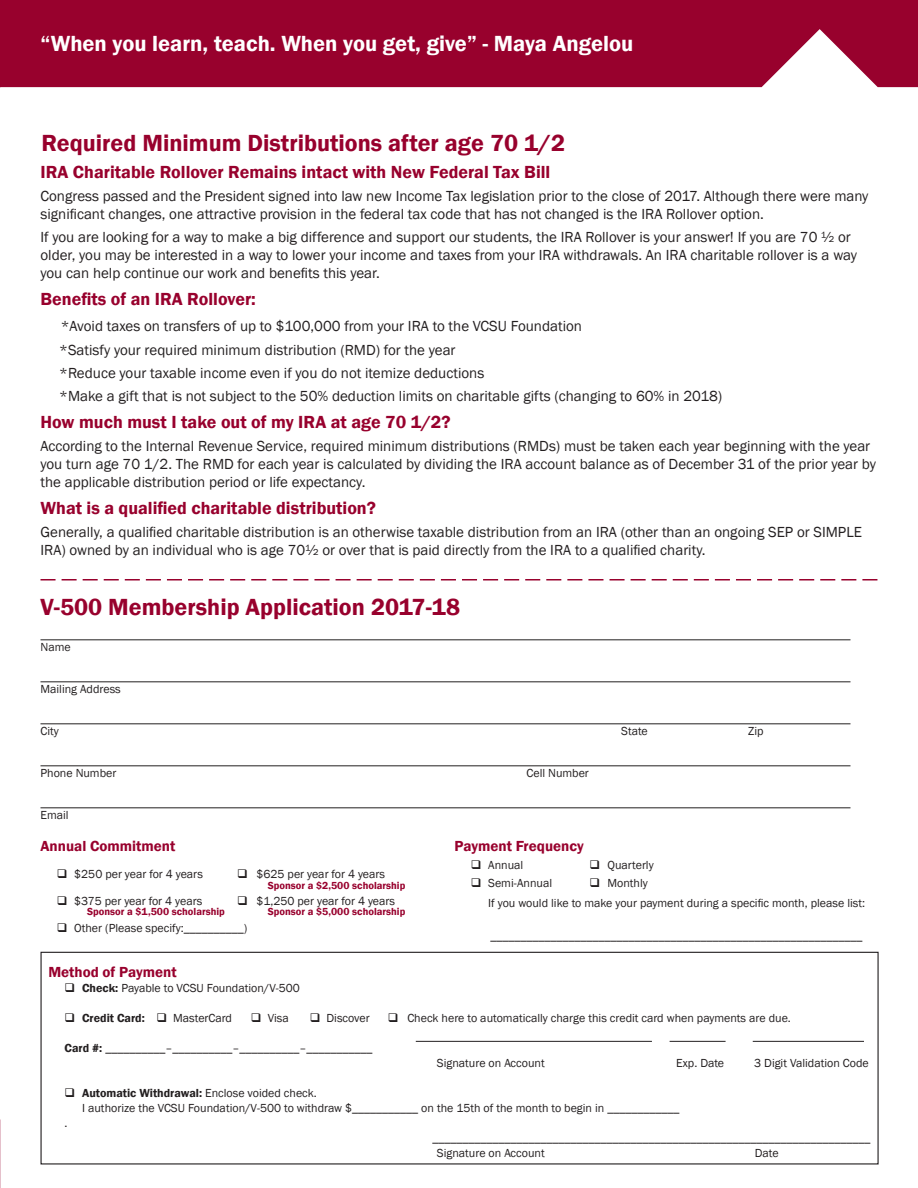
<style>
.page{position:relative;width:918px;height:1188px;background:#fff}
.page>*{position:absolute;margin:0;border:0;box-sizing:border-box;transform-origin:0 0}
.list_title{font:600 24px "Franklin Gothic";color:#98012d}
.headline{font:600 24px "Franklin Gothic";color:#98012d}
.t1{font:600 22.5px "Franklin Gothic";color:#fff}
.list_title-2{font:600 18px "Franklin Gothic";color:#98012d}
.list_title-3{font:15px/18px "Franklin Gothic";color:#231f20}
.t2{font:600 15px "Franklin Gothic";color:#98012d}
.t3{font:12px "Franklin Gothic";color:#231f20}
.t4{font:600 12px "Franklin Gothic";color:#231f20}
.list_title-4{font:600 10.5px "Franklin Gothic";color:#98012d}
.s1{font-weight:600}
.s2{font-weight:400}
</style>
<div class="page">
<div style="left:0;top:0;width:918px;height:87px;background:#98012d"></div>
<div style="left:40px;top:952px;width:839px;height:213px;border:1px solid #231f20"></div>
<hr style="left:40px;top:639px;width:810px;height:1px;background:#231f20">
<hr style="left:40px;top:681px;width:810px;height:1px;background:#231f20">
<hr style="left:40px;top:723px;width:810px;height:1px;background:#231f20">
<hr style="left:40px;top:765px;width:810px;height:1px;background:#231f20">
<hr style="left:40px;top:807px;width:810px;height:1px;background:#231f20">
<svg style="left:40px;top:579px;width:838px;height:1px"></svg>
<hr style="left:670px;top:1041px;width:56px;height:1px;background:#231f20">
<hr style="left:416px;top:1041px;width:236px;height:1px;background:#231f20">
<hr style="left:753px;top:1041px;width:111px;height:1px;background:#231f20">
<p class="t1" style="left:40px;top:30px;width:594px">“When you learn, teach. When you get, give” - Maya Angelou</p>
<p class="list_title" style="left:42px;top:128px;width:525px">Required Minimum Distributions after age 70 1/2</p>
<p class="list_title-2" style="left:40px;top:161px;width:511px">IRA Charitable Rollover Remains intact with New Federal Tax Bill</p>
<p class="list_title-3" style="left:40px;top:187px;width:830px">Congress passed and the President signed into law new Income Tax legislation prior to the close of 2017. Although there were many significant changes, one attractive provision in the federal tax code that has not changed is the IRA Rollover option.</p>
<p class="list_title-3" style="left:40px;top:229px;width:818px">If you are looking for a way to make a big difference and support our students, the IRA Rollover is your answer! If you are 70 ½ or older, you may be interested in a way to lower your income and taxes from your IRA withdrawals. An IRA charitable rollover is a way you can help continue our work and benefits this year.</p>
<p class="list_title-2" style="left:40px;top:288px;width:217px">Benefits of an IRA Rollover:</p>
<p class="list_title-3" style="left:61px;top:318px;width:523px">*Avoid taxes on transfers of up to $100,000 from your IRA to the VCSU Foundation</p>
<p class="list_title-3" style="left:59px;top:341px;width:398px">*Satisfy your required minimum distribution (RMD) for the year</p>
<p class="list_title-3" style="left:59px;top:364px;width:427px">*Reduce your taxable income even if you do not itemize deductions</p>
<p class="list_title-3" style="left:59px;top:388px;width:665px">*Make a gift that is not subject to the 50% deduction limits on charitable gifts (changing to 60% in 2018)</p>
<p class="list_title-2" style="left:40px;top:411px;width:412px">How much must I take out of my IRA at age 70 1/2?</p>
<p class="list_title-3" style="left:40px;top:438px;width:837px">According to the Internal Revenue Service, required minimum distributions (RMDs) must be taken each year beginning with the year you turn age 70 1/2. The RMD for each year is calculated by dividing the IRA account balance as of December 31 of the prior year by the applicable distribution period or life expectancy.</p>
<p class="list_title-2" style="left:40px;top:497px;width:337px">What is a qualified charitable distribution?</p>
<p class="list_title-3" style="left:40px;top:523px;width:823px">Generally, a qualified charitable distribution is an otherwise taxable distribution from an IRA (other than an ongoing SEP or SIMPLE<br>IRA) owned by an individual who is age 70½ or over that is paid directly from the IRA to a qualified charity.</p>
<p class="headline" style="left:40px;top:592px;width:421px">V-500 Membership Application 2017-18</p>
<p class="t3" style="left:40px;top:640px;width:32px">Name</p>
<p class="t3" style="left:40px;top:682px;width:82px">Mailing Address</p>
<p class="t3" style="left:40px;top:724px;width:20px">City</p>
<p class="t3" style="left:621px;top:724px;width:28px">State</p>
<p class="t3" style="left:748px;top:724px;width:17px">Zip</p>
<p class="t3" style="left:40px;top:766px;width:77px">Phone Number</p>
<p class="t3" style="left:526px;top:766px;width:64px">Cell Number</p>
<p class="t3" style="left:40px;top:808px;width:30px">Email</p>
<p class="t2" style="left:454px;top:837px;width:131px">Payment Frequency</p>
<p class="t3" style="left:471px;top:858px;width:54px">❑ Annual</p>
<p class="t3" style="left:590px;top:858px;width:66px">❑ Quarterly</p>
<p class="t3" style="left:471px;top:876px;width:83px">❑ Semi-Annual</p>
<p class="t3" style="left:590px;top:876px;width:60px">❑ Monthly</p>
<p class="t3" style="left:488px;top:896px;width:378px">If you would like to make your payment during a specific month, please list:</p>
<p class="t3" style="left:471px;top:929px;width:393px">- ______________________________________________________________</p>
<p class="t2" style="left:40px;top:837px;width:136px">Annual Commitment</p>
<p class="t3" style="left:57px;top:867px;width:148px">❑ $250 per year for 4 years</p>
<p class="t3" style="left:237px;top:867px;width:150px">❑ $625 per year for 4 years</p>
<p class="t3" style="left:57px;top:894px;width:147px">❑ $375 per year for 4 years</p>
<p class="t3" style="left:237px;top:894px;width:160px">❑ $1,250 per year for 4 years</p>
<p class="t3" style="left:57px;top:921px;width:192px">❑ Other (Please specify:__________)</p>
<p class="list_title-4" style="left:268px;top:879px;width:139px">Sponsor a $2,500 scholarship</p>
<p class="list_title-4" style="left:268px;top:905px;width:139px">Sponsor a $5,000 scholarship</p>
<p class="list_title-4" style="left:87px;top:905px;width:139px">Sponsor a $1,500 scholarship</p>
<p class="t2" style="left:48px;top:963px;width:130px">Method of Payment</p>
<p class="t3" style="left:65px;top:980px;width:237px">❑ <span class="s1">Check:</span> Payable to VCSU Foundation/V-500</p>
<p class="t4" style="left:65px;top:1010px;width:169px">❑ Credit Card: ❑ <span class="s2">MasterCard</span></p>
<p class="t3" style="left:251px;top:1010px;width:39px">❑ Visa</p>
<p class="t3" style="left:310px;top:1010px;width:61px">❑ Discover</p>
<p class="t3" style="left:388px;top:1010px;width:405px">❑ Check here to automatically charge this credit card when payments are due.</p>
<p class="t3" style="left:65px;top:1040px;width:309px"><span class="s1">Card #:</span> __________–__________–__________–___________</p>
<p class="t3" style="left:437px;top:1055px;width:109px">Signature on Account</p>
<p class="t3" style="left:676px;top:1055px;width:49px">Exp. Date</p>
<p class="t3" style="left:754px;top:1055px;width:116px">3 Digit Validation Code</p>
<p class="t4" style="left:65px;top:1085px;width:254px">❑ Automatic Withdrawal: <span class="s2">Enclose voided check.</span></p>
<p class="t3" style="left:82px;top:1100px;width:599px">I authorize the VCSU Foundation/V-500 to withdraw $___________ on the 15th of the month to begin in ____________</p>
<p class="t3" style="left:65px;top:1115px;width:4px">.</p>
<p class="t3" style="left:432px;top:1130px;width:439px">_________________________________________________________________________</p>
<p class="t3" style="left:437px;top:1145px;width:109px">Signature on Account</p>
<p class="t3" style="left:755px;top:1145px;width:25px">Date</p>
</div>
